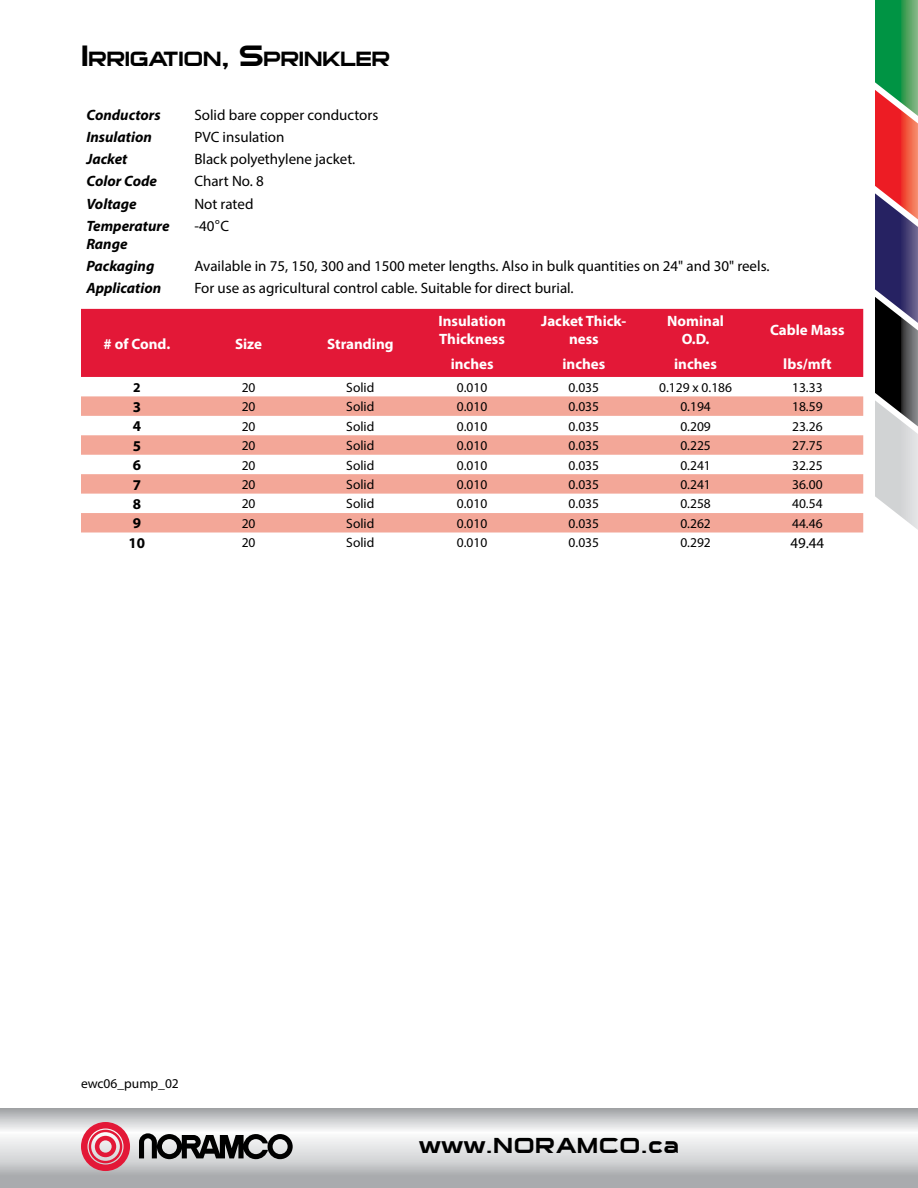
<style>
.page{position:relative;width:918px;height:1188px;background:#fff}
.page>*{position:absolute;margin:0;border:0;box-sizing:border-box;transform-origin:0 0}
.t1{font:21px "Sui Generis";letter-spacing:.06em;color:#000}
.t2{font:19.95px "Sui Generis";color:#000}
.t3{font:15px "Myriad Pro";color:#000}
.t4{font:700 15px/18px "Myriad Pro";color:#fff;text-align:center}
.t5{font:italic 700 15px/18px "Myriad Pro";color:#000}
.t6{font:700 15px "Myriad Pro";color:#000}
.t7{font:13.5px "Myriad Pro";color:#000}
.t8{font:700 13.5px "Myriad Pro";color:#000}
.s1{font-size:28.5px}
.s2{font-family:"Arial"}
</style>
<div class="page">
<svg style="left:0;top:1108px;width:918px;height:80px;background:#cccdcf"></svg>
<svg style="left:875px;top:0;width:43px;height:530px;background:#807470"></svg>
<svg style="left:139px;top:1133px;width:154px;height:26px;background:#686969"></svg>
<svg style="left:81px;top:1122px;width:49px;height:49px;background:#e16f81"></svg>
<div style="left:81px;top:309px;width:782px;height:68px;background:#e31837"></div>
<svg style="left:81px;top:532px;width:782px;height:1px"></svg>
<svg style="left:81px;top:396px;width:782px;height:136px;fill:#f3a798"></svg>
<h2 class="t2" style="left:81px;top:48px;width:310px"><span class="s1">I</span>RRIGATION<span class="s1">, S</span>PRINKLER</h2>
<p class="t5" style="left:86px;top:106px;width:76px">Conductors</p>
<p class="t3" style="left:194px;top:106px;width:185px">Solid bare copper conductors</p>
<p class="t5" style="left:86px;top:128px;width:67px">Insulation</p>
<p class="t3" style="left:194px;top:128px;width:92px">PVC insulation</p>
<p class="t5" style="left:86px;top:150px;width:43px">Jacket</p>
<p class="t3" style="left:194px;top:150px;width:162px">Black polyethylene jacket.</p>
<p class="t5" style="left:86px;top:172px;width:72px">Color Code</p>
<p class="t3" style="left:194px;top:172px;width:71px">Chart No. 8</p>
<p class="t5" style="left:86px;top:194px;width:52px">Voltage</p>
<p class="t3" style="left:194px;top:194px;width:61px">Not rated</p>
<p class="t5" style="left:86px;top:216px;width:85px">Temperature<br>Range</p>
<p class="t3" style="left:194px;top:216px;width:36px">-40<span class="s2">°</span>C</p>
<p class="t5" style="left:86px;top:256px;width:70px">Packaging</p>
<p class="t3" style="left:194px;top:256px;width:577px">Available in 75, 150, 300 and 1500 meter lengths. Also in bulk quantities on 24" and 30" reels.</p>
<p class="t5" style="left:86px;top:278px;width:76px">Application</p>
<p class="t3" style="left:194px;top:278px;width:381px">For use as agricultural control cable. Suitable for direct burial.</p>
<p class="t4" style="left:103px;top:334px;width:68px"># of Cond.</p>
<p class="t4" style="left:235px;top:334px;width:29px">Size</p>
<p class="t4" style="left:327px;top:334px;width:68px">Stranding</p>
<p class="t4" style="left:438px;top:311px;width:69px;text-align:left">Insulation<br>Thickness</p>
<p class="t4" style="left:541px;top:311px;width:87px">Jacket Thick&shy;ness</p>
<p class="t4" style="left:667px;top:311px;width:58px">Nominal<br>O.D.</p>
<p class="t4" style="left:770px;top:320px;width:76px">Cable Mass</p>
<p class="t4" style="left:451px;top:354px;width:44px">inches</p>
<p class="t4" style="left:562px;top:354px;width:44px">inches</p>
<p class="t4" style="left:674px;top:354px;width:44px">inches</p>
<p class="t4" style="left:783px;top:354px;width:50px">lbs/mft</p>
<p class="t8" style="left:133px;top:378px;width:9px">2</p>
<p class="t7" style="left:242px;top:379px;width:15px">20</p>
<p class="t7" style="left:346px;top:379px;width:30px">Solid</p>
<p class="t7" style="left:457px;top:379px;width:32px">0.010</p>
<p class="t7" style="left:569px;top:379px;width:32px">0.035</p>
<p class="t7" style="left:659px;top:379px;width:74px">0.129 x 0.186</p>
<p class="t7" style="left:792px;top:379px;width:32px">13.33</p>
<p class="t6" style="left:133px;top:397px;width:10px">3</p>
<p class="t7" style="left:242px;top:398px;width:15px">20</p>
<p class="t7" style="left:346px;top:398px;width:30px">Solid</p>
<p class="t7" style="left:457px;top:398px;width:32px">0.010</p>
<p class="t7" style="left:569px;top:398px;width:32px">0.035</p>
<p class="t7" style="left:680px;top:398px;width:32px">0.194</p>
<p class="t7" style="left:792px;top:398px;width:32px">18.59</p>
<p class="t6" style="left:133px;top:416px;width:10px">4</p>
<p class="t7" style="left:242px;top:418px;width:15px">20</p>
<p class="t7" style="left:346px;top:418px;width:30px">Solid</p>
<p class="t7" style="left:457px;top:418px;width:32px">0.010</p>
<p class="t7" style="left:569px;top:418px;width:32px">0.035</p>
<p class="t7" style="left:680px;top:418px;width:32px">0.209</p>
<p class="t7" style="left:792px;top:418px;width:32px">23.26</p>
<p class="t6" style="left:133px;top:436px;width:10px">5</p>
<p class="t7" style="left:242px;top:437px;width:15px">20</p>
<p class="t7" style="left:346px;top:437px;width:30px">Solid</p>
<p class="t7" style="left:457px;top:437px;width:32px">0.010</p>
<p class="t7" style="left:569px;top:437px;width:32px">0.035</p>
<p class="t7" style="left:680px;top:437px;width:32px">0.225</p>
<p class="t7" style="left:792px;top:437px;width:32px">27.75</p>
<p class="t6" style="left:133px;top:455px;width:10px">6</p>
<p class="t7" style="left:242px;top:457px;width:15px">20</p>
<p class="t7" style="left:346px;top:457px;width:30px">Solid</p>
<p class="t7" style="left:457px;top:457px;width:32px">0.010</p>
<p class="t7" style="left:569px;top:457px;width:32px">0.035</p>
<p class="t7" style="left:680px;top:457px;width:32px">0.241</p>
<p class="t7" style="left:792px;top:457px;width:32px">32.25</p>
<p class="t6" style="left:133px;top:475px;width:10px">7</p>
<p class="t7" style="left:242px;top:476px;width:15px">20</p>
<p class="t7" style="left:346px;top:476px;width:30px">Solid</p>
<p class="t7" style="left:457px;top:476px;width:32px">0.010</p>
<p class="t7" style="left:569px;top:476px;width:32px">0.035</p>
<p class="t7" style="left:680px;top:476px;width:32px">0.241</p>
<p class="t7" style="left:792px;top:476px;width:32px">36.00</p>
<p class="t6" style="left:133px;top:494px;width:10px">8</p>
<p class="t7" style="left:242px;top:496px;width:15px">20</p>
<p class="t7" style="left:346px;top:496px;width:30px">Solid</p>
<p class="t7" style="left:457px;top:496px;width:32px">0.010</p>
<p class="t7" style="left:569px;top:496px;width:32px">0.035</p>
<p class="t7" style="left:680px;top:496px;width:32px">0.258</p>
<p class="t7" style="left:792px;top:496px;width:32px">40.54</p>
<p class="t6" style="left:133px;top:514px;width:10px">9</p>
<p class="t7" style="left:242px;top:515px;width:15px">20</p>
<p class="t7" style="left:346px;top:515px;width:30px">Solid</p>
<p class="t7" style="left:457px;top:515px;width:32px">0.010</p>
<p class="t7" style="left:569px;top:515px;width:32px">0.035</p>
<p class="t7" style="left:680px;top:515px;width:32px">0.262</p>
<p class="t7" style="left:792px;top:515px;width:32px">44.46</p>
<p class="t6" style="left:129px;top:533px;width:18px">10</p>
<p class="t7" style="left:242px;top:534px;width:15px">20</p>
<p class="t7" style="left:346px;top:534px;width:30px">Solid</p>
<p class="t7" style="left:457px;top:534px;width:32px">0.010</p>
<p class="t7" style="left:569px;top:534px;width:32px">0.035</p>
<p class="t7" style="left:680px;top:534px;width:32px">0.292</p>
<p class="t3" style="left:790px;top:534px;width:35px">49.44</p>
<p class="t7" style="left:81px;top:1075px;width:99px">ewc06_pump_02</p>
<h1 class="t1" style="left:419px;top:1135px;width:261px">www.NORAMCO.ca</h1>
</div>
